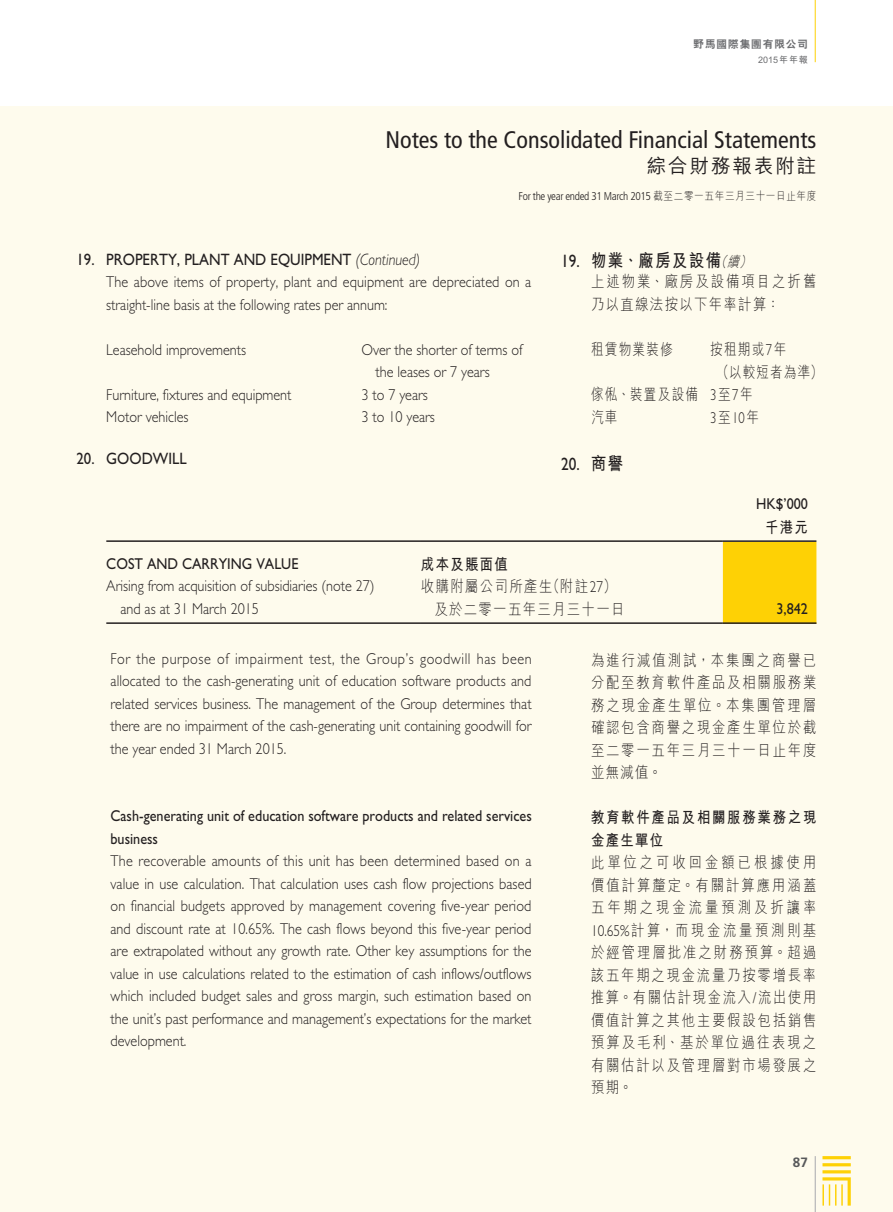
<style>
.page{position:relative;width:893px;height:1212px;background:#fff}
.page>*{position:absolute;margin:0;border:0;box-sizing:border-box;transform-origin:0 0}
.t1{font:condensed 24px "Frutiger LT Std";color:#231f20}
.t2{font:500 19.5px "M Hei HK";letter-spacing:.1em;color:#231f20}
.t3{font:700 18px "M Hei HK";letter-spacing:.1em;color:#231f20;scale:.85 1}
.t4{font:18px "Gill Sans Std";color:#231f20;scale:.85 1}
.t5{font:16.5px "Gill Sans Std";color:#231f20;scale:.9 1}
.t6{font:300 15.75px/22.5px "Gill Sans Std";color:#231f20;scale:.9 1}
.t7{font:300 15.75px/22.5px "M Hei HK";letter-spacing:.13em;color:#231f20;text-align:justify;scale:.85 1}
.t8{font:15.75px/22.5px "Gill Sans Std";color:#231f20;scale:.9 1}
.t9{font:300 15.75px "M Hei HK";letter-spacing:.13em;color:#231f20;scale:.8 1}
.t10{font:700 15.75px/22.5px "M Hei HK";letter-spacing:.13em;color:#231f20;scale:.85 1}
.t11{font:300 15.75px/22.5px "M Hei HK";letter-spacing:.15em;color:#231f20;scale:.85 1}
.t12{font:300 15.75px/22.5px "M Hei HK";letter-spacing:.1em;color:#231f20;scale:.85 1}
.t13{font:300 15.75px "Gill Sans Std";color:#231f20;scale:.8 1}
.t14{font:700 13.5px "Frutiger LT Std";color:#57585a}
.t15{font:300 condensed 11.25px "Frutiger LT Std";letter-spacing:-.03em;color:#231f20}
.t16{font:800 10.5px "C Hei 2 HK";letter-spacing:.1em;color:#6c6d70}
.t17{font:700 9px "M Hei HK";letter-spacing:.05em;color:#6c6d70}
.s1{font-family:"M Hei HK";font-stretch:normal}
.s2{font-weight:300;font-style:italic}
.s3{font-family:"Gill Sans Std";font-weight:400}
.s4{font-weight:300;font-style:italic;font-size:14.25px}
.s5{font-family:"Gill Sans Std"}
.s6{font-family:"M Hei HK"}
.s7{font-family:"M Hei HK";font-weight:700}
</style>
<div class="page">
<div style="left:0;top:107px;width:893px;height:1105px;background:#fefbed"></div>
<hr style="left:815px;top:1156px;width:1px;height:56px;background:#a8a9ad">
<svg style="left:822px;top:1156px;width:29px;height:49px"></svg>
<hr style="left:815px;top:0;width:1px;height:62px;background:#fed105">
<div style="left:723px;top:542px;width:93px;height:80px;background:#fed105"></div>
<hr style="left:106px;top:540px;width:315px;height:2px;background:#231f20">
<hr style="left:421px;top:540px;width:302px;height:2px;background:#231f20">
<hr style="left:723px;top:540px;width:93px;height:2px;background:#231f20">
<hr style="left:106px;top:622px;width:315px;height:2px;background:#231f20">
<hr style="left:421px;top:622px;width:302px;height:2px;background:#231f20">
<hr style="left:723px;top:622px;width:93px;height:2px;background:#231f20">
<p class="t16" style="left:693px;top:39px;width:116px">野馬國際集團有限公司</p>
<p class="t17" style="left:758px;top:53px;width:51px">2015年年報</p>
<h1 class="t1" style="left:385px;top:125px;width:432px">Notes to the Consolidated Financial Statements</h1>
<p class="t2" style="left:647px;top:152px;width:171px">綜合財務報表附註</p>
<p class="t15" style="left:519px;top:189px;width:299px">For the year ended 31 March 2015 <span class="s1">截至二零一五年三月三十一日止年度</span></p>
<p class="t5" style="left:77px;top:250px;width:384px">19. PROPERTY, PLANT AND EQUIPMENT <span class="s2">(Continued)</span></p>
<p class="t6" style="left:106px;top:271px;width:474px">The above items of property, plant and equipment are depreciated on a straight-line basis at the following rates per annum:</p>
<p class="t6" style="left:106px;top:338px;width:157px">Leasehold improvements</p>
<p class="t6" style="left:376px;top:338px;width:165px;text-indent:-14px">Over the shorter of terms of the leases or 7 years</p>
<p class="t6" style="left:106px;top:383px;width:207px">Furniture, fixtures and equipment</p>
<p class="t6" style="left:361px;top:383px;width:75px">3 to 7 years</p>
<p class="t6" style="left:106px;top:406px;width:93px">Motor vehicles</p>
<p class="t6" style="left:361px;top:406px;width:83px">3 to 10 years</p>
<p class="t5" style="left:77px;top:449px;width:124px">20. GOODWILL</p>
<p class="t3" style="left:561px;top:247px;width:228px"><span class="s3">19.</span> 物業、廠房及設備<span class="s4">（續）</span></p>
<p class="t11" style="left:591px;top:270px;width:267px">上述物業、廠房及設備項目之折舊乃以直線法按以下年率計算：</p>
<p class="t9" style="left:591px;top:341px;width:104px">租賃物業裝修</p>
<p class="t9" style="left:710px;top:341px;width:97px">按租期或<span class="s5">7</span>年</p>
<p class="t9" style="left:716px;top:364px;width:134px">（以較短者為準）</p>
<p class="t9" style="left:591px;top:386px;width:203px">傢俬、裝置及設備 <span class="s5">3</span>至<span class="s5">7</span>年</p>
<p class="t9" style="left:591px;top:409px;width:35px">汽車</p>
<p class="t13" style="left:710px;top:408px;width:63px">3<span class="s6">至</span>10<span class="s6">年</span></p>
<p class="t4" style="left:561px;top:453px;width:74px">20. <span class="s7">商譽</span></p>
<p class="t8" style="left:756px;top:493px;width:59px">HK$’000</p>
<p class="t10" style="left:765px;top:514px;width:52px">千港元</p>
<p class="t8" style="left:106px;top:552px;width:215px">COST AND CARRYING VALUE</p>
<p class="t10" style="left:421px;top:551px;width:104px">成本及賬面值</p>
<p class="t6" style="left:120px;top:575px;width:284px;text-indent:-14px">Arising from acquisition of subsidiaries (note 27) and as at 31 March 2015</p>
<p class="t12" style="left:434px;top:575px;width:225px;text-indent:-13px">收購附屬公司所產生（附註<span class="s5">27</span>）及於二零一五年三月三十一日</p>
<p class="t8" style="left:776px;top:597px;width:36px">3,842</p>
<p class="t6" style="left:111px;top:647px;width:469px;text-align:justify">For the purpose of impairment test, the Group’s goodwill has been allocated to the cash-generating unit of education software products and related services business. The management of the Group determines that there are no impairment of the cash-generating unit containing goodwill for the year ended 31 March 2015.</p>
<p class="t8" style="left:111px;top:805px;width:470px">Cash-generating unit of education software products and related services business</p>
<p class="t6" style="left:111px;top:850px;width:469px;text-align:justify">The recoverable amounts of this unit has been determined based on a value in use calculation. That calculation uses cash flow projections based on financial budgets approved by management covering five-year period and discount rate at 10.65%. The cash flows beyond this five-year period are extrapolated without any growth rate. Other key assumptions for the value in use calculations related to the estimation of cash inflows/outflows which included budget sales and gross margin, such estimation based on the unit’s past performance and management’s expectations for the market development.</p>
<p class="t7" style="left:591px;top:648px;width:267px">為進行減值測試，本集團之商譽已分配至教育軟件產品及相關服務業務之現金產生單位。本集團管理層確認包含商譽之現金產生單位於截至二零一五年三月三十一日止年度並無減值。</p>
<p class="t10" style="left:591px;top:805px;width:267px">教育軟件產品及相關服務業務之現金產生單位</p>
<p class="t7" style="left:591px;top:851px;width:267px">此單位之可收回金額已根據使用價值計算釐定。有關計算應用涵蓋五年期之現金流量預測及折讓率<span class="s5">10.65%</span>計算，而現金流量預測則基於經管理層批准之財務預算。超過該五年期之現金流量乃按零增長率推算。有關估計現金流入<span class="s5">/</span>流出使用價值計算之其他主要假設包括銷售預算及毛利、基於單位過往表現之有關估計以及管理層對市場發展之預期。</p>
<p class="t14" style="left:793px;top:1154px;width:17px">87</p>
</div>
